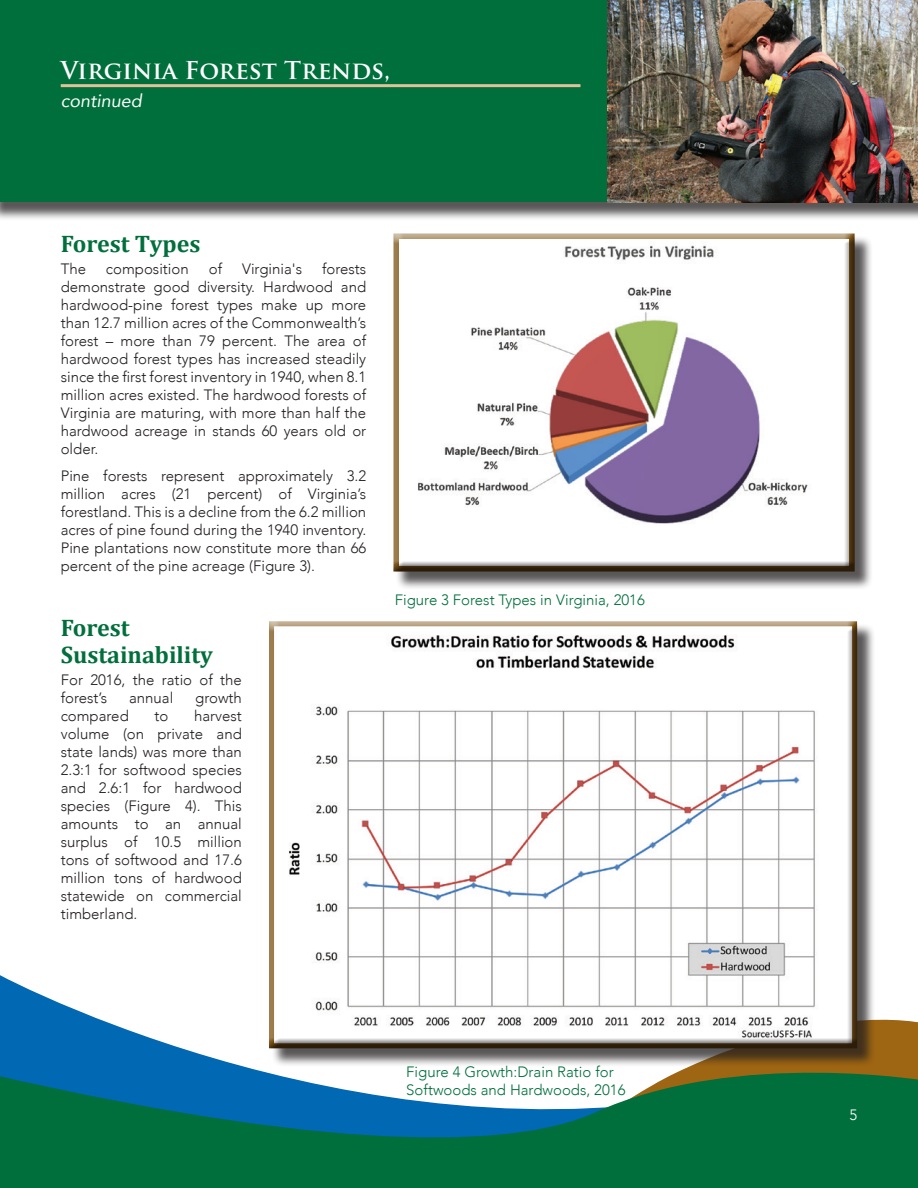
<style>
.page{position:relative;width:918px;height:1188px;background:#fff}
.page>*{position:absolute;margin:0;border:0;box-sizing:border-box;transform-origin:0 0}
.t1{font:700 24px/27px "Cambria";color:#006f3c}
.t2{font:700 24px "Trajan Pro";color:#fff}
.t3{font:italic 18px "Avenir";color:#fff}
.t4{font:300 15px/18px "Avenir";color:#231f20;text-align:justify}
.t5{font:300 15px/18px "Avenir";color:#006f3c}
.t6{font:300 15px "Avenir";color:#fff}
</style>
<div class="page">
<div style="left:0;top:0;width:918px;height:221px;background:#231f20;opacity:.75"></div>
<div style="left:0;top:0;width:918px;height:202px;background:#006f3c"></div>
<svg style="left:0;top:975px;width:918px;height:71px"></svg>
<svg style="left:0;top:1046px;width:918px;height:142px;background:#227e6a"></svg>
<img style="left:608px;top:0;width:310px;height:202px">
<hr style="left:61px;top:84px;width:519px;height:3px;background:#dfc298">
<div style="left:271px;top:623px;width:605px;height:444px;background:#231f20;opacity:.75"></div>
<div style="left:268px;top:621px;width:591px;height:428px;background:#231f20;opacity:.75"></div>
<div style="left:396px;top:236px;width:477px;height:354px;background:#231f20;opacity:.75"></div>
<div style="left:393px;top:233px;width:462px;height:339px;background:#231f20;opacity:.75"></div>
<h1 class="t2" style="left:61px;top:55px;width:331px">Virginia Forest Trends,</h1>
<p class="t3" style="left:61px;top:90px;width:83px">continued</p>
<h1 class="t1" style="left:61px;top:229px;width:141px">Forest Types</h1>
<p class="t4" style="left:61px;top:260px;width:27px">The</p>
<p class="t4" style="left:106px;top:260px;width:84px">composition</p>
<p class="t4" style="left:209px;top:260px;width:15px">of</p>
<p class="t4" style="left:242px;top:260px;width:62px">Virginia's</p>
<p class="t4" style="left:61px;top:260px;width:307px;text-indent:261px">forests demonstrate good diversity. Hardwood and hardwood-pine forest types make up more than 12.7 million acres of the Commonwealth’s forest – more than 79 percent. The area of hardwood forest types has increased steadily since the first forest inventory in 1940, when 8.1 million acres existed. The hardwood forests of Virginia are maturing, with more than half the hardwood acreage in stands 60 years old or older.</p>
<p class="t4" style="left:61px;top:467px;width:307px">Pine forests represent approximately 3.2 million acres (21 percent) of Virginia’s forestland. This is a decline from the 6.2 million acres of pine found during the 1940 inventory.<br>Pine plantations now constitute more than 66 percent of the pine acreage (Figure 3).</p>
<h1 class="t1" style="left:61px;top:613px;width:154px">Forest<br>Sustainability</h1>
<p class="t4" style="left:61px;top:671px;width:183px">For 2016, the ratio of the forest’s</p>
<p class="t4" style="left:129px;top:689px;width:46px">annual</p>
<p class="t4" style="left:195px;top:689px;width:48px">growth</p>
<p class="t4" style="left:61px;top:707px;width:183px;text-indent:133px">harvest volume (on private and state lands) was more than 2.3:1 for softwood species and 2.6:1 for hardwood species (Figure 4). This amounts to an annual surplus of 10.5 million tons of softwood and 17.6 million tons of hardwood statewide on commercial timberland.</p>
<p class="t4" style="left:61px;top:707px;width:70px">compared</p>
<p class="t4" style="left:155px;top:707px;width:15px">to</p>
<p class="t5" style="left:395px;top:591px;width:252px">Figure 3 Forest Types in Virginia, 2016</p>
<p class="t5" style="left:406px;top:1063px;width:221px">Figure 4 Growth:Drain Ratio for<br>Softwoods and Hardwoods, 2016</p>
<p class="t6" style="left:849px;top:1106px;width:9px">5</p>
</div>
